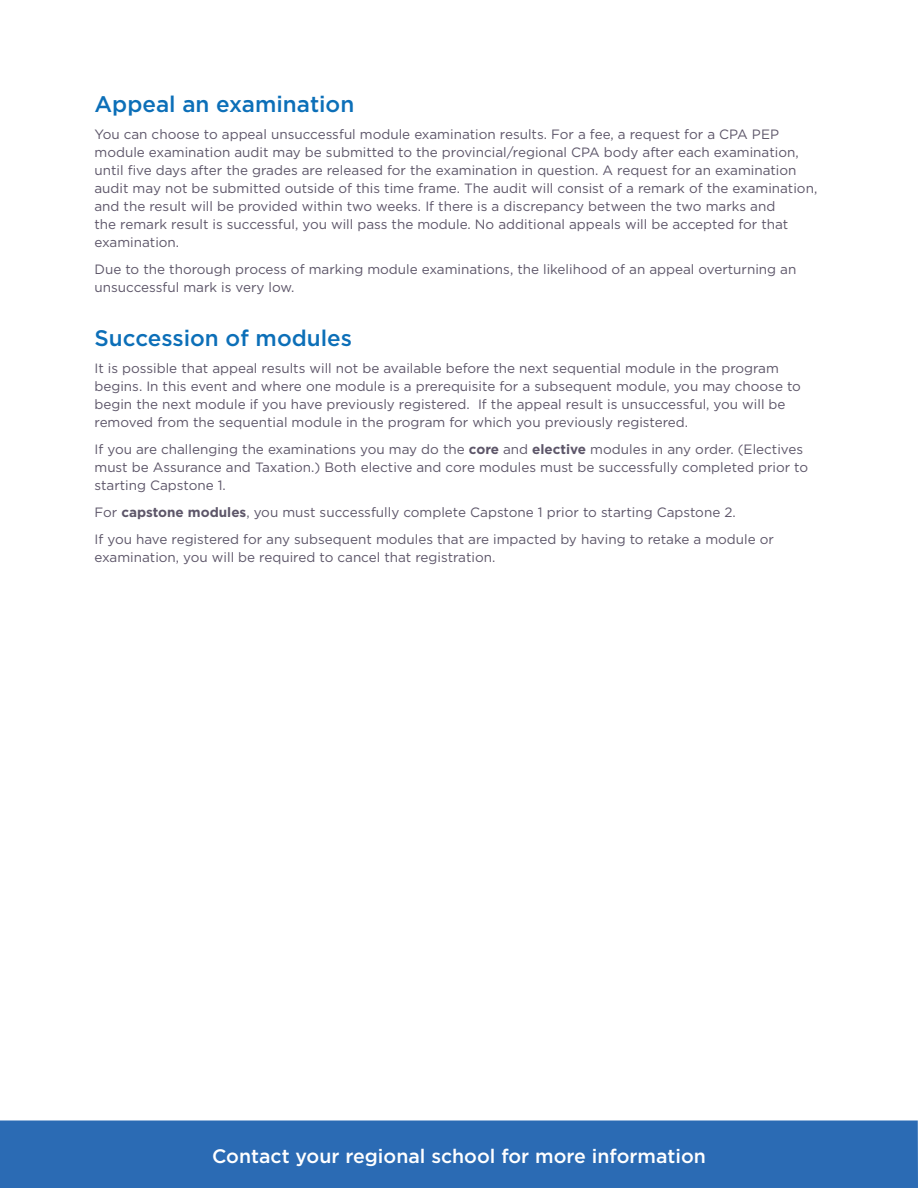
<style>
.page{position:relative;width:918px;height:1188px;background:#fff}
.page>*{position:absolute;margin:0;border:0;box-sizing:border-box;transform-origin:0 0}
.t1{font:500 22.5px "Gotham";color:#0c6fb8}
.t2{font:500 19.5px "Gotham";color:#fff}
.t3{font:13.5px/18px "Gotham";color:#5d5669}
.s1{font-weight:700}
</style>
<div class="page">
<div style="left:0;top:1120px;width:918px;height:68px;background:#2b6bb4"></div>
<h1 class="t1" style="left:94px;top:90px;width:261px">Appeal an examination</h1>
<p class="t3" style="left:94px;top:125px;width:724px">You can choose to appeal unsuccessful module examination results. For a fee, a request for a CPA PEP module examination audit may be submitted to the provincial/regional CPA body after each examination, until five days after the grades are released for the examination in question. A request for an examination audit may not be submitted outside of this time frame. The audit will consist of a remark of the examination, and the result will be provided within two weeks. If there is a discrepancy between the two marks and<br>the remark result is successful, you will pass the module. No additional appeals will be accepted for that examination.</p>
<p class="t3" style="left:94px;top:260px;width:703px">Due to the thorough process of marking module examinations, the likelihood of an appeal overturning an unsuccessful mark is very low.</p>
<h1 class="t1" style="left:94px;top:324px;width:259px">Succession of modules</h1>
<p class="t3" style="left:94px;top:359px;width:708px">It is possible that appeal results will not be available before the next sequential module in the program begins. In this event and where one module is a prerequisite for a subsequent module, you may choose to begin the next module if you have previously registered. If the appeal result is unsuccessful, you will be removed from the sequential module in the program for which you previously registered.</p>
<p class="t3" style="left:94px;top:440px;width:715px">If you are challenging the examinations you may do the <span class="s1">core</span> and <span class="s1">elective</span> modules in any order. (Electives must be Assurance and Taxation.) Both elective and core modules must be successfully completed prior to starting Capstone 1.</p>
<p class="t3" style="left:94px;top:499px;width:681px;line-height:27px">For <span class="s1">capstone modules</span>, you must successfully complete Capstone 1 prior to starting Capstone 2.<br>If you have registered for any subsequent modules that are impacted by having to retake a module or</p>
<p class="t3" style="left:94px;top:548px;width:402px">examination, you will be required to cancel that registration.</p>
<h2 class="t2" style="left:212px;top:1143px;width:495px">Contact your regional school for more information</h2>
</div>
